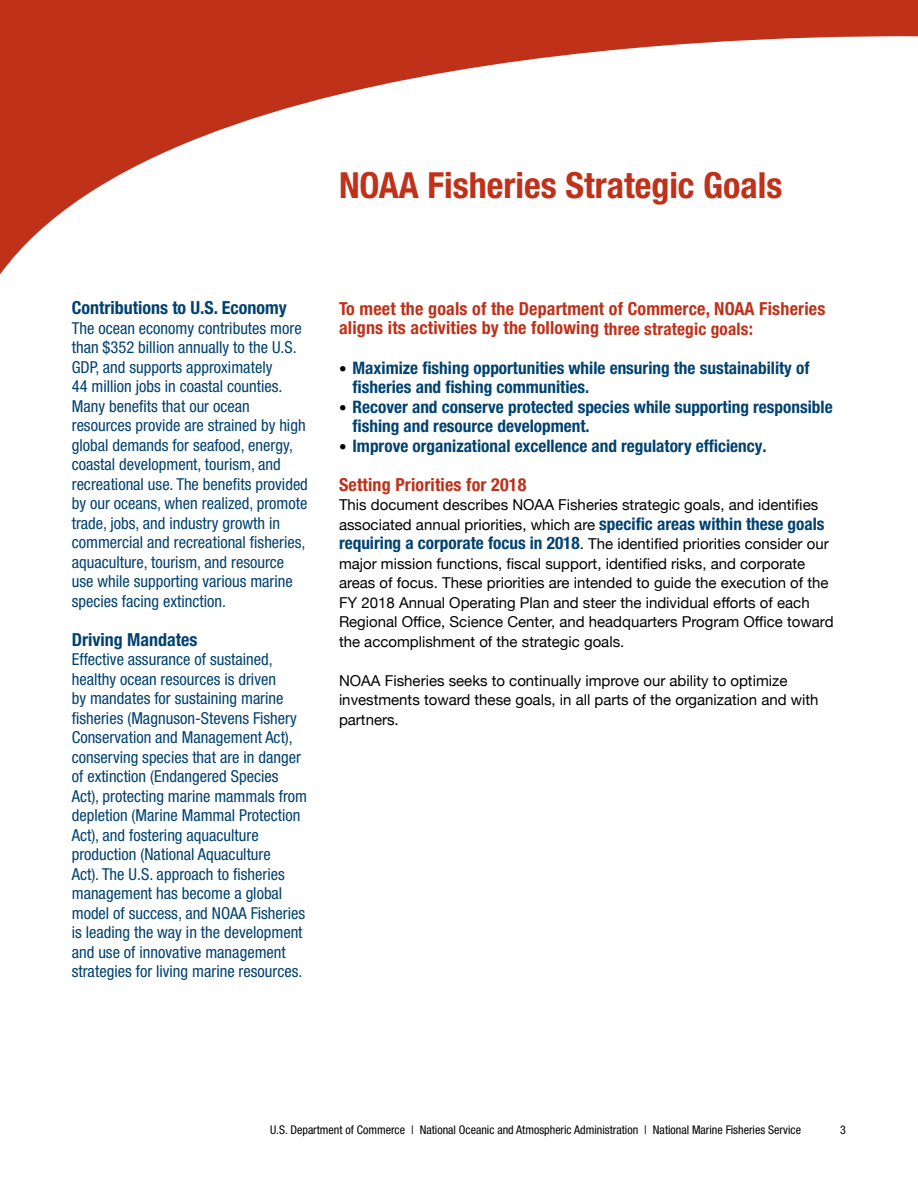
<style>
.page{position:relative;width:918px;height:1188px;background:#fff}
.page>*{position:absolute;margin:0;border:0;box-sizing:border-box;transform-origin:0 0}
.t1{font:700 condensed 36px "Helvetica Neue LT Std";color:#c0311a}
.t2{font:700 condensed 18px/19.5px "Helvetica Neue LT Std";letter-spacing:.01em;color:#c0311a}
.t3{font:700 condensed 18px "Helvetica Neue LT Std";color:#004270}
.t4{font:700 condensed 17.25px/19.5px "Helvetica Neue LT Pro";color:#004270}
.t5{font:condensed 16.5px/19.5px "Helvetica Neue LT Std";color:#004270}
.t6{font:15px/19.5px "Helvetica Neue";color:#000}
.t7{font:condensed 12px "Helvetica Neue LT Std";color:#000}
.s1{font-family:"Helvetica Neue LT Pro";font-size:17.25px}
.s2{font-family:"Helvetica Neue";font-weight:400;font-stretch:normal;font-size:15px;color:#000}
.s3{font-family:"Helvetica Neue LT Pro";font-weight:700;font-stretch:condensed;font-size:17.25px;color:#004270}
</style>
<div class="page">
<svg style="left:0;top:0;width:918px;height:274px"></svg>
<h2 class="t1" style="left:339px;top:163px;width:445px">NOAA Fisheries Strategic Goals</h2>
<h4 class="t3" style="left:72px;top:297px;width:217px">Contributions to U.S. Economy</h4>
<p class="t5" style="left:72px;top:318px;width:238px">The ocean economy contributes more than $352 billion annually to the U.S.<br>GDP, and supports approximately<br>44 million jobs in coastal counties.<br>Many benefits that our ocean resources provide are strained by high global demands for seafood, energy, coastal development, tourism, and recreational use. The benefits provided by our oceans, when realized, promote trade, jobs, and industry growth in commercial and recreational fisheries, aquaculture, tourism, and resource use while supporting various marine species facing extinction.</p>
<h4 class="t3" style="left:72px;top:629px;width:127px">Driving Mandates</h4>
<p class="t5" style="left:72px;top:650px;width:237px">Effective assurance of sustained, healthy ocean resources is driven<br>by mandates for sustaining marine fisheries (Magnuson-Stevens Fishery Conservation and Management Act), conserving species that are in danger of extinction (Endangered Species Act), protecting marine mammals from depletion (Marine Mammal Protection Act), and fostering aquaculture production (National Aquaculture<br>Act). The U.S. approach to fisheries management has become a global model of success, and NOAA Fisheries is leading the way in the development and use of innovative management strategies for living marine resources.</p>
<h3 class="t2" style="left:339px;top:299px;width:488px">To meet the goals of the Department of Commerce, NOAA Fisheries aligns its activities by the following <span class="s1">three strategic goals</span>:</h3>
<p class="t4" style="left:352px;top:358px;width:458px;text-indent:-14px"><span class="s2">•</span> Maximize fishing opportunities while ensuring the sustainability of fisheries and fishing communities.</p>
<p class="t4" style="left:352px;top:397px;width:482px;text-indent:-14px"><span class="s2">•</span> Recover and conserve protected species while supporting responsible fishing and resource development.</p>
<p class="t4" style="left:339px;top:436px;width:429px"><span class="s2">•</span> Improve organizational excellence and regulatory efficiency.</p>
<h3 class="t2" style="left:339px;top:474px;width:189px">Setting Priorities for 2018</h3>
<p class="t6" style="left:339px;top:494px;width:496px">This document describes NOAA Fisheries strategic goals, and identifies associated annual priorities, which are <span class="s3">specific areas within these goals requiring a corporate focus in 2018</span>. The identified priorities consider our major mission functions, fiscal support, identified risks, and corporate areas of focus. These priorities are intended to guide the execution of the FY 2018 Annual Operating Plan and steer the individual efforts of each Regional Office, Science Center, and headquarters Program Office toward the accomplishment of the strategic goals.</p>
<p class="t6" style="left:339px;top:669px;width:481px">NOAA Fisheries seeks to continually improve our ability to optimize investments toward these goals, in all parts of the organization and with partners.</p>
<p class="t7" style="left:270px;top:1123px;width:532px">U.S. Department of Commerce | National Oceanic and Atmospheric Administration | National Marine Fisheries Service</p>
<p class="t7" style="left:840px;top:1123px;width:7px">3</p>
</div>
